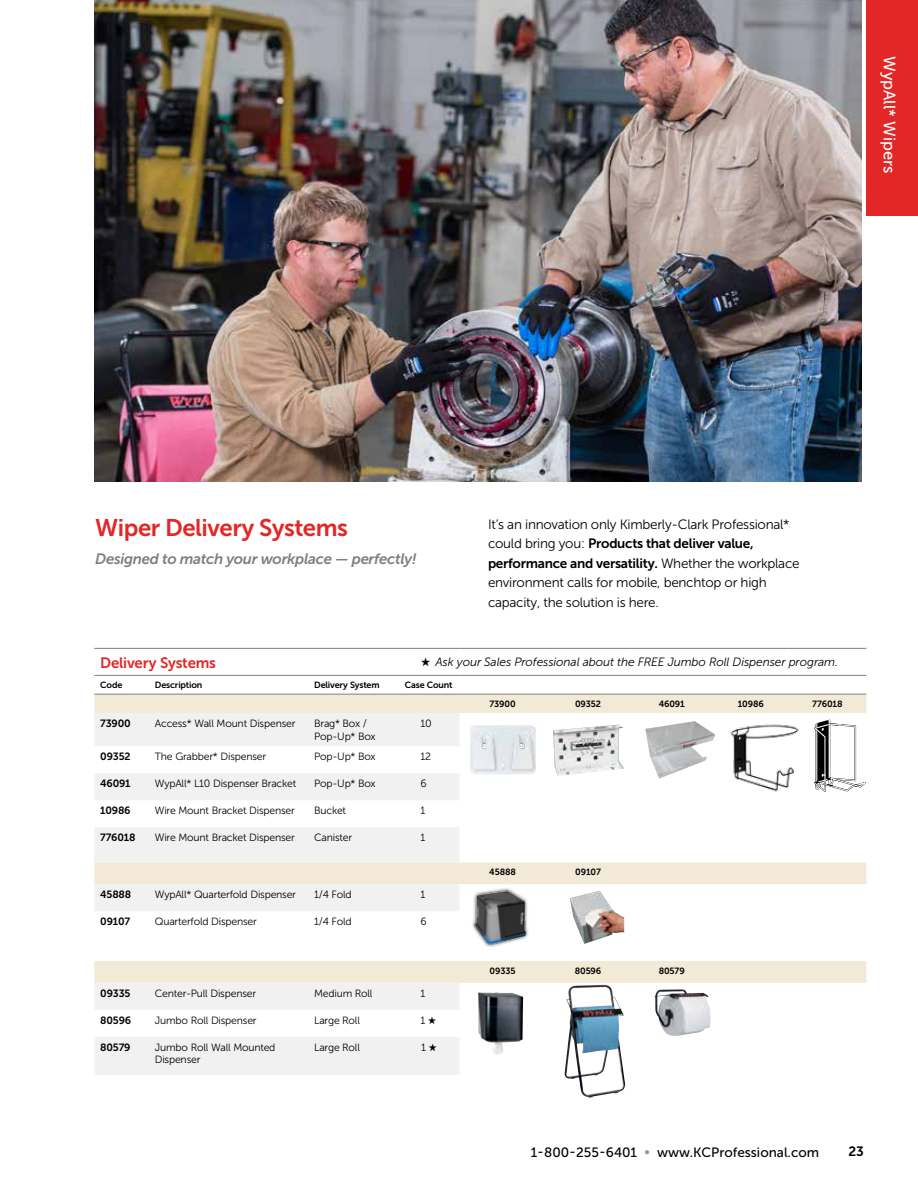
<style>
.page{position:relative;width:918px;height:1188px;background:#fff}
.page>*{position:absolute;margin:0;border:0;box-sizing:border-box;transform-origin:0 0}
.t1{font:24px "Museo Sans 700";letter-spacing:-.02em;color:#e32726}
.t2{font:16.5px "Museo Sans 500";color:#fff}
.t3{font:italic 15px "Museo Sans 700";letter-spacing:-.02em;color:#807f83}
.t4{font:15px "Museo Sans 700";letter-spacing:-.015em;color:#e32726}
.t5{font:13.5px/19.5px "Museo Sans 300";letter-spacing:-.02em;color:#000}
.t6{font:13.5px/19.5px "Museo Sans 700";letter-spacing:-.02em;color:#000}
.t7{font:13.5px "Museo Sans 500";color:#000}
.t8{font:italic 12px "Museo Sans 300";letter-spacing:-.01em;color:#000}
.t9{font:10.5px/13.5px "Museo Sans 300";letter-spacing:-.02em;color:#000}
.t10{font:10.5px "Museo Sans 700";letter-spacing:-.02em;color:#000}
.t11{font:9px "Museo Sans 700";letter-spacing:-.015em;color:#000}
.s1{font-family:"Museo Sans 300"}
.s2{color:#939598}
</style>
<div class="page">
<img style="left:94px;top:0;width:768px;height:482px">
<svg style="left:94px;top:674px;width:772px;height:20px"></svg>
<svg style="left:94px;top:695px;width:772px;height:288px"></svg>
<svg style="left:94px;top:713px;width:365px;height:297px;fill:#f2f1f2"></svg>
<div style="left:95px;top:1037px;width:364px;height:38px;background:#f1f1f2"></div>
<hr style="left:94px;top:648px;width:55px;height:1px;background:#807f83">
<hr style="left:149px;top:648px;width:159px;height:1px;background:#807f83">
<hr style="left:308px;top:648px;width:91px;height:1px;background:#807f83">
<hr style="left:399px;top:648px;width:60px;height:1px;background:#807f83">
<hr style="left:459px;top:648px;width:87px;height:1px;background:#807f83">
<hr style="left:546px;top:648px;width:85px;height:1px;background:#807f83">
<hr style="left:631px;top:648px;width:82px;height:1px;background:#807f83">
<hr style="left:713px;top:648px;width:75px;height:1px;background:#807f83">
<hr style="left:788px;top:648px;width:78px;height:1px;background:#807f83">
<hr style="left:94px;top:675px;width:55px;height:1px;background:#807f83">
<hr style="left:149px;top:675px;width:159px;height:1px;background:#807f83">
<hr style="left:308px;top:675px;width:91px;height:1px;background:#807f83">
<hr style="left:399px;top:675px;width:60px;height:1px;background:#807f83">
<hr style="left:459px;top:675px;width:87px;height:1px;background:#807f83">
<hr style="left:546px;top:675px;width:85px;height:1px;background:#807f83">
<hr style="left:631px;top:675px;width:82px;height:1px;background:#807f83">
<hr style="left:713px;top:675px;width:75px;height:1px;background:#807f83">
<hr style="left:788px;top:675px;width:78px;height:1px;background:#807f83">
<hr style="left:94px;top:694px;width:55px;height:1px;background:#807f83">
<hr style="left:149px;top:694px;width:159px;height:1px;background:#807f83">
<hr style="left:308px;top:694px;width:91px;height:1px;background:#807f83">
<hr style="left:399px;top:694px;width:60px;height:1px;background:#807f83">
<hr style="left:459px;top:694px;width:87px;height:1px;background:#807f83">
<hr style="left:546px;top:694px;width:85px;height:1px;background:#807f83">
<hr style="left:631px;top:694px;width:82px;height:1px;background:#807f83">
<hr style="left:713px;top:694px;width:75px;height:1px;background:#807f83">
<hr style="left:788px;top:694px;width:78px;height:1px;background:#807f83">
<img style="left:712px;top:709px;width:96px;height:89px">
<img style="left:553px;top:725px;width:71px;height:51px">
<img style="left:470px;top:725px;width:66px;height:50px">
<img style="left:570px;top:891px;width:54px;height:53px">
<img style="left:565px;top:985px;width:60px;height:113px">
<img style="left:654px;top:989px;width:56px;height:47px">
<img style="left:478px;top:992px;width:45px;height:63px">
<svg style="left:812px;top:720px;width:54px;height:72px"></svg>
<div style="left:471px;top:887px;width:59px;height:62px;background:#000;opacity:.75"></div>
<img style="left:472px;top:886px;width:60px;height:60px">
<img style="left:645px;top:721px;width:70px;height:58px">
<div style="left:866px;top:0;width:52px;height:216px;background:#e32726"></div>
<h2 class="t2" style="left:899px;top:56px;width:119px;rotate:90deg">WypAll* Wipers</h2>
<h1 class="t1" style="left:95px;top:515px;width:254px">Wiper Delivery Systems</h1>
<h3 class="t3" style="left:95px;top:551px;width:323px">Designed to match your workplace — perfectly!</h3>
<p class="t5" style="left:488px;top:514px;width:303px">It’s an innovation only Kimberly-Clark Professional*</p>
<p class="t6" style="left:488px;top:534px;width:313px"><span class="s1">could bring you:</span> Products that deliver value, performance and versatility. <span class="s1">Whether the workplace</span></p>
<p class="t5" style="left:488px;top:573px;width:280px">environment calls for mobile, benchtop or high capacity, the solution is here.</p>
<h3 class="t4" style="left:100px;top:654px;width:117px">Delivery Systems</h3>
<p class="t11" style="left:100px;top:680px;width:24px">Code</p>
<p class="t11" style="left:155px;top:680px;width:49px">Description</p>
<p class="t11" style="left:314px;top:680px;width:67px">Delivery System</p>
<p class="t11" style="left:405px;top:680px;width:49px">Case Count</p>
<p class="t8" style="left:421px;top:656px;width:419px">★ Ask your Sales Professional about the FREE Jumbo Roll Dispenser program.</p>
<p class="t10" style="left:100px;top:717px;width:32px">73900</p>
<p class="t9" style="left:155px;top:716px;width:142px">Access* Wall Mount Dispenser</p>
<p class="t9" style="left:314px;top:716px;width:63px">Brag* Box /<br>Pop-Up* Box</p>
<p class="t9" style="left:420px;top:716px;width:13px">10</p>
<p class="t10" style="left:100px;top:751px;width:32px">09352</p>
<p class="t9" style="left:155px;top:750px;width:113px">The Grabber* Dispenser</p>
<p class="t9" style="left:314px;top:750px;width:63px">Pop-Up* Box</p>
<p class="t9" style="left:420px;top:750px;width:12px">12</p>
<p class="t10" style="left:100px;top:778px;width:32px">46091</p>
<p class="t9" style="left:155px;top:777px;width:143px">WypAll* L10 Dispenser Bracket</p>
<p class="t9" style="left:314px;top:777px;width:63px">Pop-Up* Box</p>
<p class="t9" style="left:420px;top:777px;width:8px">6</p>
<p class="t10" style="left:100px;top:805px;width:32px">10986</p>
<p class="t9" style="left:155px;top:804px;width:142px">Wire Mount Bracket Dispenser</p>
<p class="t9" style="left:314px;top:804px;width:33px">Bucket</p>
<p class="t9" style="left:420px;top:804px;width:6px">1</p>
<p class="t10" style="left:100px;top:832px;width:37px">776018</p>
<p class="t9" style="left:155px;top:831px;width:142px">Wire Mount Bracket Dispenser</p>
<p class="t9" style="left:314px;top:831px;width:40px">Canister</p>
<p class="t9" style="left:420px;top:831px;width:6px">1</p>
<p class="t10" style="left:100px;top:889px;width:32px">45888</p>
<p class="t9" style="left:155px;top:888px;width:143px">WypAll* Quarterfold Dispenser</p>
<p class="t9" style="left:314px;top:888px;width:39px">1/4 Fold</p>
<p class="t9" style="left:420px;top:888px;width:6px">1</p>
<p class="t10" style="left:100px;top:916px;width:31px">09107</p>
<p class="t9" style="left:155px;top:915px;width:104px">Quarterfold Dispenser</p>
<p class="t9" style="left:314px;top:915px;width:39px">1/4 Fold</p>
<p class="t9" style="left:420px;top:915px;width:8px">6</p>
<p class="t10" style="left:100px;top:987px;width:32px">09335</p>
<p class="t9" style="left:155px;top:986px;width:103px">Center-Pull Dispenser</p>
<p class="t9" style="left:314px;top:986px;width:60px">Medium Roll</p>
<p class="t9" style="left:420px;top:986px;width:6px">1</p>
<p class="t10" style="left:100px;top:1014px;width:32px">80596</p>
<p class="t9" style="left:155px;top:1013px;width:103px">Jumbo Roll Dispenser</p>
<p class="t9" style="left:314px;top:1013px;width:47px">Large Roll</p>
<p class="t9" style="left:420px;top:1013px;width:17px">1 ★</p>
<p class="t10" style="left:100px;top:1041px;width:32px">80579</p>
<p class="t9" style="left:155px;top:1041px;width:122px;line-height:12px">Jumbo Roll Wall Mounted<br>Dispenser</p>
<p class="t9" style="left:314px;top:1040px;width:47px">Large Roll</p>
<p class="t9" style="left:421px;top:1040px;width:17px">1 ★</p>
<p class="t11" style="left:489px;top:699px;width:28px">73900</p>
<p class="t11" style="left:575px;top:699px;width:28px">09352</p>
<p class="t11" style="left:659px;top:699px;width:28px">46091</p>
<p class="t11" style="left:738px;top:699px;width:28px">10986</p>
<p class="t11" style="left:812px;top:699px;width:32px">776018</p>
<p class="t11" style="left:489px;top:867px;width:28px">45888</p>
<p class="t11" style="left:575px;top:867px;width:27px">09107</p>
<p class="t11" style="left:490px;top:966px;width:28px">09335</p>
<p class="t11" style="left:575px;top:966px;width:28px">80596</p>
<p class="t11" style="left:659px;top:966px;width:28px">80579</p>
<p class="t7" style="left:531px;top:1145px;width:290px">1-800-255-6401 <span class="s2">•</span> www.KCProfessional.com</p>
<p class="t6" style="left:848px;top:1142px;width:17px">23</p>
</div>
